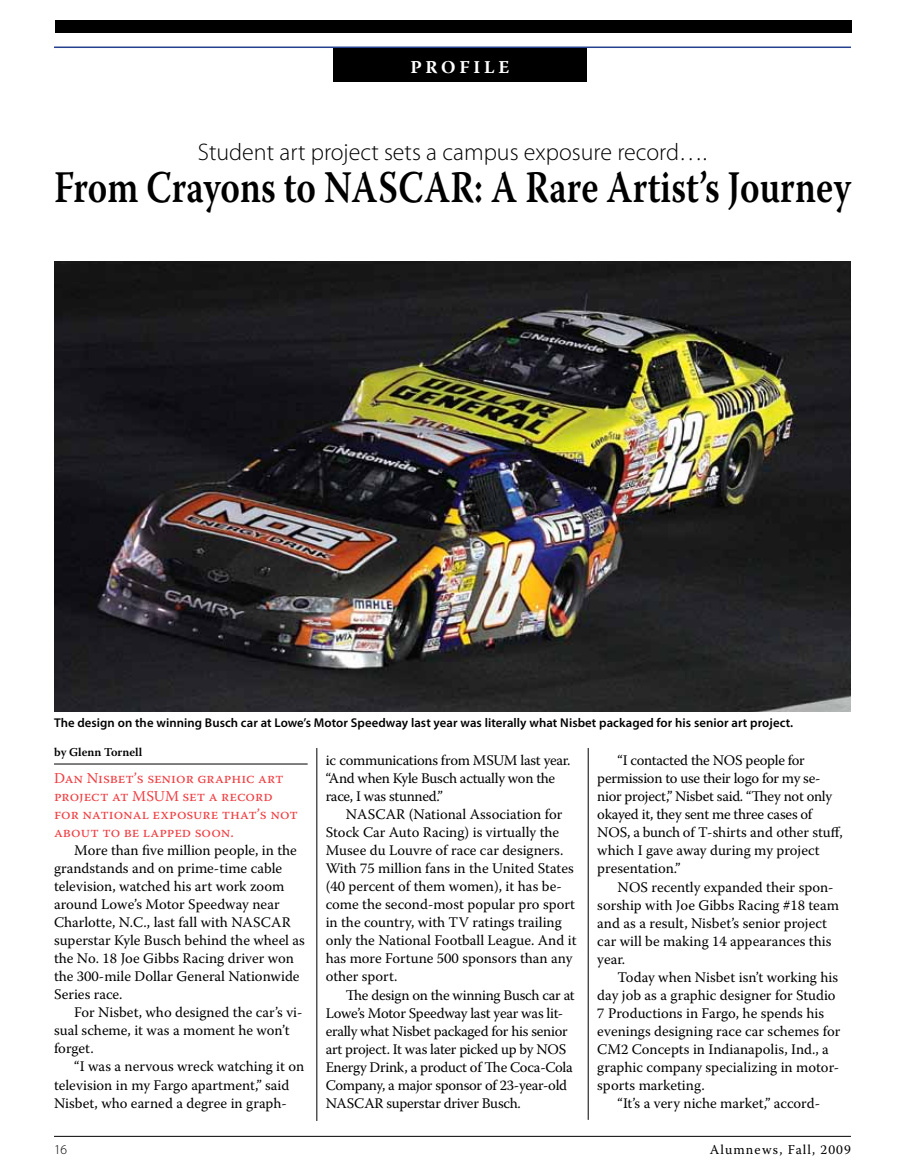
<style>
.page{position:relative;width:905px;height:1175px;background:#fff}
.page>*{position:absolute;margin:0;border:0;box-sizing:border-box;transform-origin:0 0}
.t1{font:600 45px "Warnock Pro";color:#000;scale:.8 1}
.t2{font:300 24px "Myriad Pro";color:#000}
.t3{font:700 18px "Warnock Pro";letter-spacing:.21em;color:#fff}
.t4{font:15px/18px "Warnock Pro";color:#ef3e42}
.t5{font:14.7px/18px "Warnock Pro";color:#000}
.t6{font:14.7px/18px "Warnock Pro";letter-spacing:-.02em;color:#000}
.t7{font:13.5px "Warnock Pro";letter-spacing:.08em;color:#000}
.t8{font:300 13.5px "Myriad Pro";color:#000}
.t9{font:600 12.75px "Myriad Pro";letter-spacing:.005em;color:#000}
.t10{font:600 12px "Warnock Pro";color:#000}
</style>
<div class="page">
<hr style="left:316px;top:76px;width:1px;height:1044px;background:#000">
<hr style="left:588px;top:75px;width:1px;height:1044px;background:#000">
<hr style="left:54px;top:1136px;width:796px;height:1px;background:#000">
<div style="left:286px;top:71px;width:338px;height:676px;background:#fff"></div>
<img style="left:54px;top:261px;width:796px;height:450px">
<hr style="left:54px;top:763px;width:254px;height:1px;background:#000">
<div style="left:55px;top:20px;width:796px;height:13px;background:#000"></div>
<hr style="left:54px;top:47px;width:796px;height:1px;background:#25408f">
<div style="left:333px;top:48px;width:253px;height:34px;background:#000"></div>
<p class="t3" style="left:410px;top:56px;width:100px">PROFILE</p>
<h2 class="t2" style="left:198px;top:137px;width:510px">Student art project sets a campus exposure record….</h2>
<h1 class="t1" style="left:54px;top:160px;width:997px">From Crayons to NASCAR: A Rare Artist’s Journey</h1>
<p class="t9" style="left:54px;top:714px;width:740px">The design on the winning Busch car at Lowe’s Motor Speedway last year was literally what Nisbet packaged for his senior art project.</p>
<p class="t10" style="left:54px;top:745px;width:90px">by Glenn Tornell</p>
<p class="t4" style="left:54px;top:769px;width:245px">DAN NISBET’S SENIOR GRAPHIC ART<br>PROJECT AT MSUM SET A RECORD<br>FOR NATIONAL EXPOSURE THAT’S NOT<br>ABOUT TO BE LAPPED SOON.</p>
<p class="t5" style="left:54px;top:841px;width:252px;text-indent:20px">More than five million people, in the grandstands and on prime-time cable television, watched his art work zoom around Lowe’s Motor Speedway near Charlotte, N.C., last fall with NASCAR superstar Kyle Busch behind the wheel as the No. 18 Joe Gibbs Racing driver won the 300-mile Dollar General Nationwide Series race.</p>
<p class="t5" style="left:54px;top:1003px;width:250px;text-indent:20px">For Nisbet, who designed the car’s vi&shy;sual scheme, it was a moment he won’t forget.</p>
<p class="t5" style="left:54px;top:1057px;width:252px;text-indent:20px">“I was a nervous wreck watching it on television in my Fargo apartment,” said<br>Nisbet, who earned a degree in graph-</p>
<p class="t8" style="left:54px;top:1141px;width:15px">16</p>
<p class="t6" style="left:325px;top:751px;width:246px">ic communications from MSUM last year. “And when Kyle Busch actually won the race, I was stunned.”</p>
<p class="t5" style="left:325px;top:805px;width:252px;text-indent:20px">NASCAR (National Association for Stock Car Auto Racing) is virtually the Musee du Louvre of race car designers.<br>With 75 million fans in the United States (40 percent of them women), it has be&shy;come the second-most popular pro sport in the country, with TV ratings trailing only the National Football League. And it has more Fortune 500 sponsors than any other sport.</p>
<p class="t6" style="left:325px;top:985px;width:250px;text-indent:20px">The design on the winning Busch car at Lowe’s Motor Speedway last year was lit&shy;erally what Nisbet packaged for his senior art project. It was later picked up by NOS Energy Drink, a product of The Coca-Cola Company, a major sponsor of 23-year-old NASCAR superstar driver Busch.</p>
<p class="t5" style="left:597px;top:751px;width:247px;text-indent:20px">“I contacted the NOS people for permission to use their logo for my se&shy;nior project,” Nisbet said. “They not only okayed it, they sent me three cases of NOS, a bunch of T-shirts and other stuff, which I gave away during my project presentation.”</p>
<p class="t5" style="left:597px;top:877px;width:243px;text-indent:20px">NOS recently expanded their spon&shy;sorship with Joe Gibbs Racing #18 team and as a result, Nisbet’s senior project car will be making 14 appearances this year.</p>
<p class="t5" style="left:597px;top:967px;width:244px;text-indent:20px">Today when Nisbet isn’t working his day job as a graphic designer for Studio 7 Productions in Fargo, he spends his evenings designing race car schemes for CM2 Concepts in Indianapolis, Ind., a graphic company specializing in motor&shy;sports marketing.</p>
<p class="t5" style="left:617px;top:1093px;width:204px">“It’s a very niche market,” accord-</p>
<p class="t7" style="left:709px;top:1141px;width:143px">Alumnews, Fall, 2009</p>
</div>
